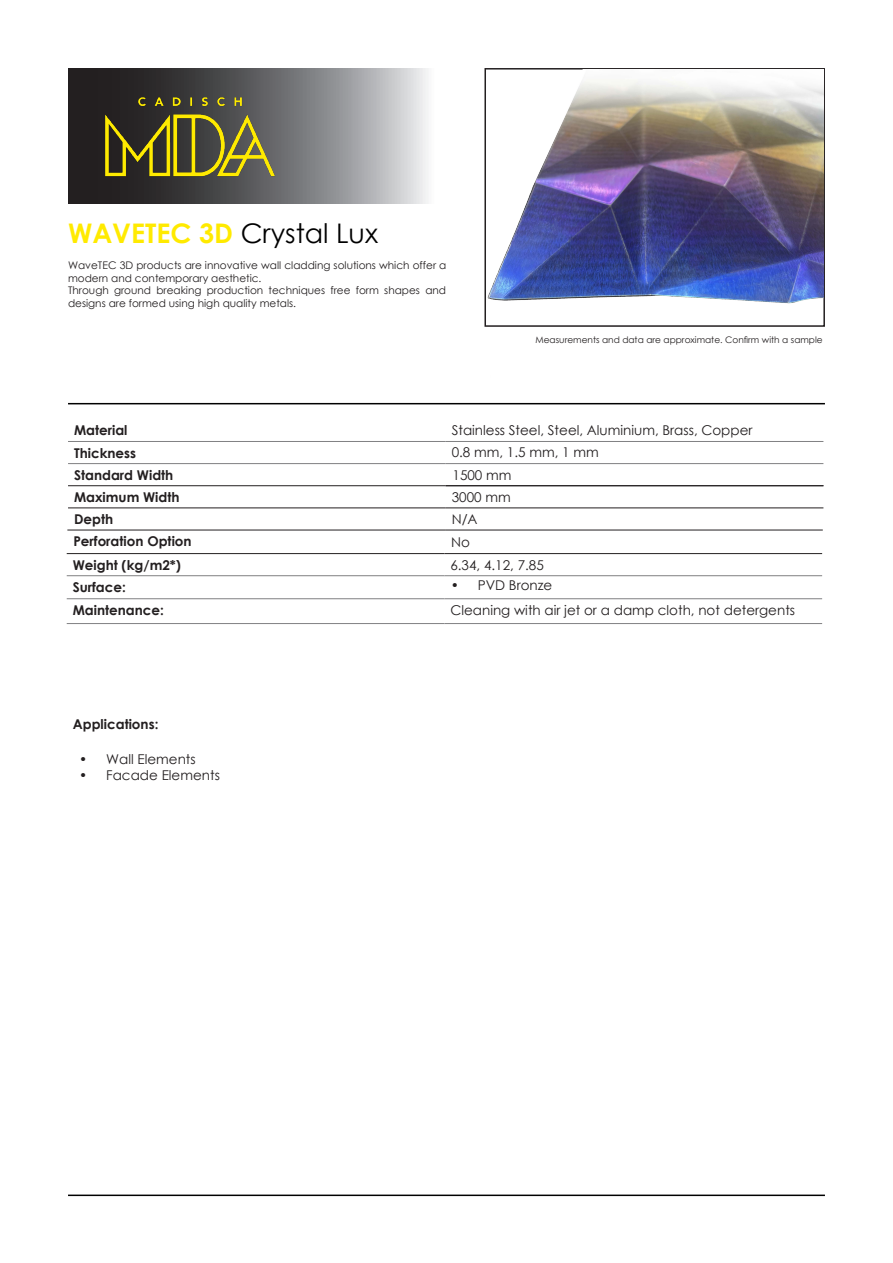
<style>
.page{position:relative;width:893px;height:1263px;background:#fff}
.page>*{position:absolute;margin:0;border:0;box-sizing:border-box;transform-origin:0 0}
.t1{font:27px "Century Gothic";color:#000}
.t2{font:13.5px "Century Gothic";color:#231f20}
.t3{font:700 13.5px "Century Gothic";color:#231f20}
.t4{font:10.5px/12.6px "Century Gothic";color:#231f20}
.t5{font:9px "Century Gothic";color:#231f20}
.s1{font-weight:700;color:#ffea00}
</style>
<div class="page">
<hr style="left:68px;top:1194px;width:757px;height:2px;background:#000">
<hr style="left:68px;top:403px;width:757px;height:1px;background:#000">
<hr style="left:68px;top:508px;width:378px;height:1px;background:#231f20">
<hr style="left:446px;top:508px;width:377px;height:1px;background:#231f20">
<hr style="left:68px;top:485px;width:378px;height:1px;background:#231f20">
<hr style="left:67px;top:553px;width:377px;height:1px;background:#231f20">
<hr style="left:444px;top:553px;width:378px;height:1px;background:#231f20">
<hr style="left:68px;top:463px;width:378px;height:1px;background:#808082">
<hr style="left:446px;top:463px;width:377px;height:1px;background:#808082">
<hr style="left:68px;top:441px;width:378px;height:1px;background:#808082">
<hr style="left:446px;top:441px;width:377px;height:1px;background:#808082">
<hr style="left:67px;top:575px;width:377px;height:1px;background:#808082">
<hr style="left:444px;top:575px;width:378px;height:1px;background:#808082">
<hr style="left:67px;top:598px;width:377px;height:1px;background:#808082">
<hr style="left:444px;top:598px;width:378px;height:1px;background:#808082">
<hr style="left:67px;top:623px;width:377px;height:1px;background:#808082">
<hr style="left:444px;top:623px;width:378px;height:1px;background:#808082">
<svg style="left:68px;top:68px;width:360px;height:135px;background:#8b8c8e"></svg>
<img style="left:104px;top:68px;width:172px;height:135px">
<hr style="left:446px;top:485px;width:377px;height:1px;background:#231f20">
<hr style="left:67px;top:530px;width:378px;height:1px;background:#231f20">
<hr style="left:445px;top:530px;width:378px;height:1px;background:#231f20">
<img style="left:485px;top:70px;width:338px;height:335px">
<p class="t1" style="left:68px;top:214px;width:311px"><span class="s1">WAVETEC 3D</span> Crystal Lux</p>
<p class="t4" style="left:68px;top:259px;width:380px">WaveTEC 3D products are innovative wall cladding solutions which offer a modern and contemporary aesthetic.<br>Through ground breaking production techniques free form shapes and designs are formed using high quality metals.</p>
<p class="t5" style="left:535px;top:333px;width:289px">Measurements and data are approximate. Confirm with a sample</p>
<p class="t3" style="left:74px;top:420px;width:55px">Material</p>
<p class="t2" style="left:452px;top:421px;width:302px">Stainless Steel, Steel, Aluminium, Brass, Copper</p>
<p class="t3" style="left:74px;top:442px;width:64px">Thickness</p>
<p class="t2" style="left:452px;top:443px;width:149px">0.8 mm, 1.5 mm, 1 mm</p>
<p class="t3" style="left:74px;top:465px;width:101px">Standard Width</p>
<p class="t2" style="left:452px;top:465px;width:61px">1500 mm</p>
<p class="t3" style="left:74px;top:487px;width:107px">Maximum Width</p>
<p class="t2" style="left:452px;top:488px;width:61px">3000 mm</p>
<p class="t3" style="left:74px;top:509px;width:41px">Depth</p>
<p class="t2" style="left:452px;top:510px;width:27px">N/A</p>
<p class="t3" style="left:73px;top:555px;width:110px">Weight (kg/m2*)</p>
<p class="t2" style="left:450px;top:555px;width:95px">6.34, 4.12, 7.85</p>
<p class="t3" style="left:73px;top:577px;width:55px">Surface:</p>
<p class="t2" style="left:451px;top:576px;width:103px">• PVD Bronze</p>
<p class="t3" style="left:73px;top:600px;width:93px">Maintenance:</p>
<p class="t2" style="left:450px;top:600px;width:346px">Cleaning with air jet or a damp cloth, not detergents</p>
<p class="t3" style="left:73px;top:531px;width:120px">Perforation Option</p>
<p class="t2" style="left:451px;top:533px;width:20px">No</p>
<p class="t3" style="left:73px;top:714px;width:87px">Applications:</p>
<p class="t2" style="left:79px;top:750px;width:118px">• Wall Elements</p>
<p class="t2" style="left:79px;top:766px;width:142px">• Facade Elements</p>
</div>
